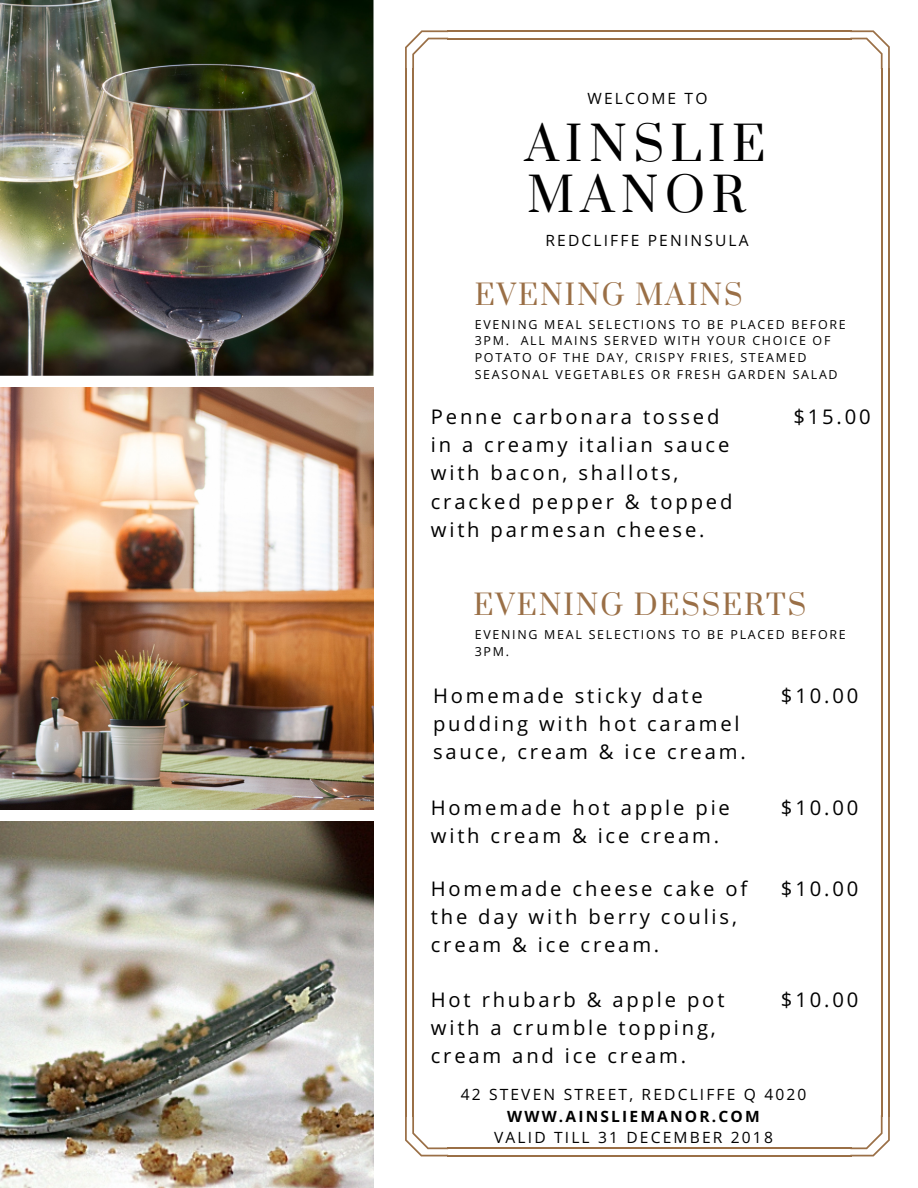
<style>
.page{position:relative;width:918px;height:1188px;background:#fff}
.page>*{position:absolute;margin:0;border:0;box-sizing:border-box;transform-origin:0 0}
.t1{font:46.65px/50.7px "Prata";letter-spacing:.14em;color:#000}
.t2{font:28.05px "Prata";letter-spacing:.07em;color:#9a6f46}
.t3{font:20.25px/28.2px "Open Sans";letter-spacing:.14em;color:#000}
.t4{font:15.6px "Open Sans";letter-spacing:.14em;color:#000}
.t5{font:700 15.6px "Open Sans";letter-spacing:.14em;color:#000}
.t6{font:12.45px/16.8px "Open Sans";letter-spacing:.14em;color:#000}
</style>
<div class="page">
<img style="left:0;top:0;width:374px;height:376px">
<img style="left:0;top:387px;width:374px;height:423px">
<img style="left:0;top:821px;width:374px;height:367px">
<svg style="left:405px;top:30px;width:43px;height:38px"></svg>
<hr style="left:405px;top:68px;width:2px;height:1048px;background:#9a6f46">
<hr style="left:412px;top:68px;width:2px;height:1048px;background:#9a6f46">
<svg style="left:405px;top:1116px;width:43px;height:40px"></svg>
<hr style="left:447px;top:1155px;width:405px;height:1px;background:#9a6f46">
<hr style="left:447px;top:1147px;width:405px;height:2px;background:#9a6f46">
<svg style="left:850px;top:1115px;width:40px;height:41px"></svg>
<hr style="left:888px;top:68px;width:2px;height:1048px;background:#9a6f46">
<hr style="left:881px;top:68px;width:2px;height:1048px;background:#9a6f46">
<svg style="left:850px;top:30px;width:40px;height:39px"></svg>
<hr style="left:447px;top:30px;width:405px;height:2px;background:#9a6f46">
<hr style="left:447px;top:38px;width:405px;height:1px;background:#9a6f46">
<p class="t4" style="left:587px;top:87px;width:122px">WELCOME TO</p>
<h1 class="t1" style="left:525px;top:120px;width:242px">AINSLIE<br>MANOR</h1>
<p class="t4" style="left:545px;top:230px;width:205px">REDCLIFFE PENINSULA</p>
<h2 class="t2" style="left:475px;top:277px;width:269px">EVENING MAINS</h2>
<p class="t6" style="left:475px;top:315px;width:373px">EVENING MEAL SELECTIONS TO BE PLACED BEFORE 3PM. ALL MAINS SERVED WITH YOUR CHOICE OF POTATO OF THE DAY, CRISPY FRIES, STEAMED SEASONAL VEGETABLES OR FRESH GARDEN SALAD</p>
<p class="t3" style="left:431px;top:402px;width:303px">Penne carbonara tossed in a creamy italian sauce with bacon, shallots, cracked pepper &amp; topped with parmesan cheese.</p>
<p class="t3" style="left:793px;top:402px;width:79px">$15.00</p>
<h2 class="t2" style="left:474px;top:587px;width:334px">EVENING DESSERTS</h2>
<p class="t6" style="left:475px;top:626px;width:373px">EVENING MEAL SELECTIONS TO BE PLACED BEFORE<br>3PM.</p>
<p class="t3" style="left:433px;top:681px;width:314px">Homemade sticky date pudding with hot caramel sauce, cream &amp; ice cream.</p>
<p class="t3" style="left:781px;top:681px;width:79px">$10.00</p>
<p class="t3" style="left:431px;top:793px;width:301px">Homemade hot apple pie with cream &amp; ice cream.</p>
<p class="t3" style="left:781px;top:793px;width:79px">$10.00</p>
<p class="t3" style="left:431px;top:874px;width:318px">Homemade cheese cake of the day with berry coulis, cream &amp; ice cream.</p>
<p class="t3" style="left:781px;top:874px;width:79px">$10.00</p>
<p class="t3" style="left:431px;top:985px;width:295px">Hot rhubarb &amp; apple pot with a crumble topping, cream and ice cream.</p>
<p class="t3" style="left:781px;top:985px;width:79px">$10.00</p>
<p class="t4" style="left:461px;top:1084px;width:347px">42 STEVEN STREET, REDCLIFFE Q 4020</p>
<p class="t5" style="left:507px;top:1105px;width:254px">WWW.AINSLIEMANOR.COM</p>
<p class="t4" style="left:494px;top:1126px;width:280px">VALID TILL 31 DECEMBER 2018</p>
</div>
